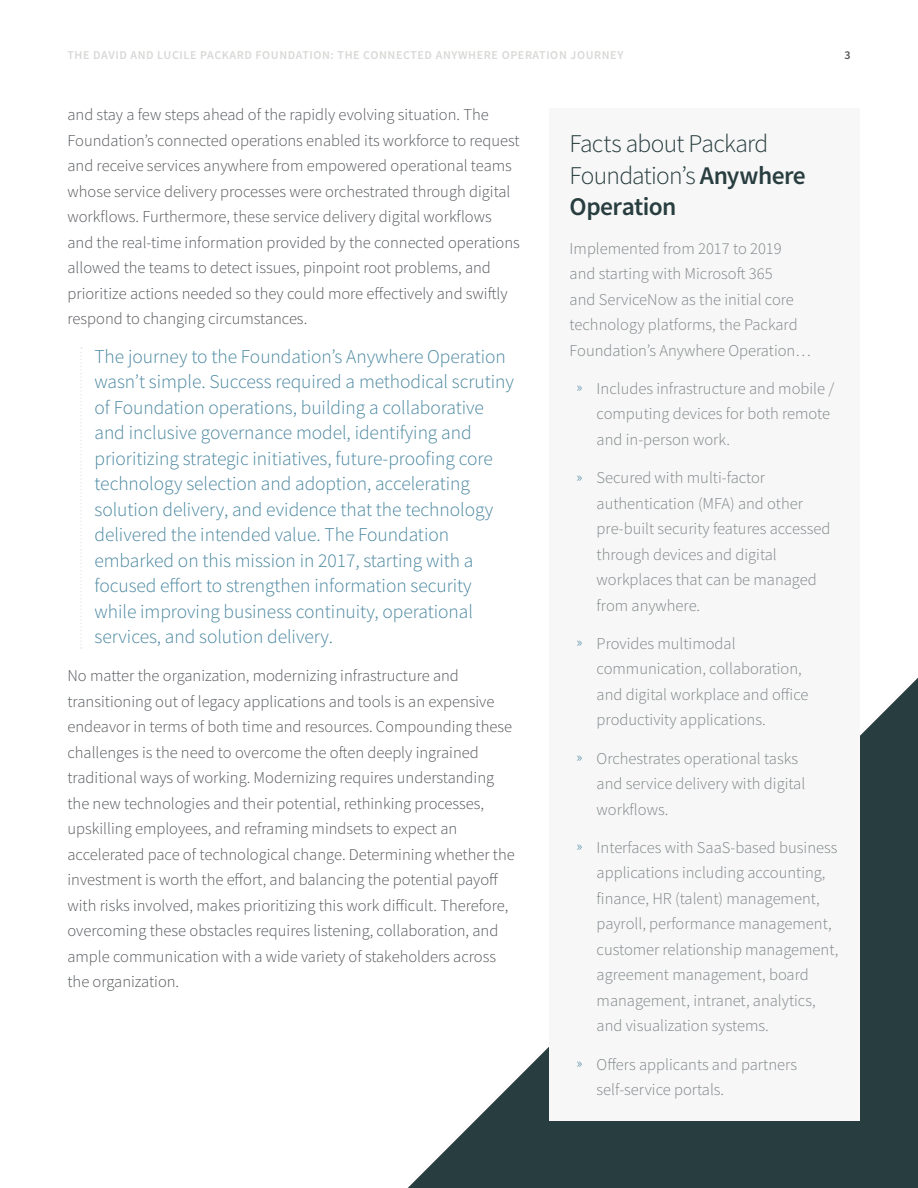
<style>
.page{position:relative;width:918px;height:1188px;background:#fff}
.page>*{position:absolute;margin:0;border:0;box-sizing:border-box;transform-origin:0 0}
.t1{font:300 25.5px/31.5px "Source Sans Pro";letter-spacing:-.03em;color:#283d3f}
.t2{font:300 19.5px/25.5px "Source Sans Pro";letter-spacing:-.005em;color:#4b87a0}
.t3{font:300 16.5px/25.5px "Source Sans Pro";color:#54565a}
.t4{font:300 16.5px/25.5px "Source Sans Pro";color:#7e8487}
.t5{font:600 12px "Source Sans Pro";letter-spacing:.05em;color:#d9d8d6}
.t6{font:600 12px "Source Sans Pro";color:#54565a}
.s1{font-weight:600}
.s2{font-size:15px;color:#4b87a0}
</style>
<div class="page">
<svg style="left:408px;top:678px;width:510px;height:510px"></svg>
<div style="left:549px;top:108px;width:310px;height:1012px;background:#f7f7f7"></div>
<svg style="left:80px;top:347px;width:2px;height:302px"></svg>
<p class="t5" style="left:68px;top:47px;width:557px">THE DAVID AND LUCILE PACKARD FOUNDATION: THE CONNECTED ANYWHERE OPERATION JOURNEY</p>
<p class="t6" style="left:844px;top:47px;width:8px">3</p>
<p class="t3" style="left:68px;top:102px;width:454px">and stay a few steps ahead of the rapidly evolving situation. The Foundation’s connected operations enabled its workforce to request and receive services anywhere from empowered operational teams whose service delivery processes were orchestrated through digital workflows. Furthermore, these service delivery digital workflows and the real-time information provided by the connected operations allowed the teams to detect issues, pinpoint root problems, and prioritize actions needed so they could more effectively and swiftly respond to changing circumstances.</p>
<p class="t2" style="left:94px;top:343px;width:421px">The journey to the Foundation’s Anywhere Operation wasn’t simple. Success required a methodical scrutiny of Foundation operations, building a collaborative and inclusive governance model, identifying and prioritizing strategic initiatives, future-proofing core technology selection and adoption, accelerating solution delivery, and evidence that the technology delivered the intended value. The Foundation embarked on this mission in 2017, starting with a focused effort to strengthen information security while improving business continuity, operational services, and solution delivery.</p>
<p class="t3" style="left:68px;top:663px;width:449px">No matter the organization, modernizing infrastructure and transitioning out of legacy applications and tools is an expensive endeavor in terms of both time and resources. Compounding these challenges is the need to overcome the often deeply ingrained traditional ways of working. Modernizing requires understanding the new technologies and their potential, rethinking processes, upskilling employees, and reframing mindsets to expect an accelerated pace of technological change. Determining whether the investment is worth the effort, and balancing the potential payoff with risks involved, makes prioritizing this work difficult. Therefore, overcoming these obstacles requires listening, collaboration, and ample communication with a wide variety of stakeholders across the organization.</p>
<h1 class="t1" style="left:570px;top:128px;width:238px">Facts about Packard<br>Foundation’s <span class="s1">Anywhere<br>Operation</span></h1>
<p class="t4" style="left:570px;top:235px;width:243px">Implemented from 2017 to 2019 and starting with Microsoft 365<br>and ServiceNow as the initial core technology platforms, the Packard Foundation’s Anywhere Operation…</p>
<p class="t4" style="left:597px;top:376px;width:239px;text-indent:-20px"><span class="s2">»</span> Includes infrastructure and mobile / computing devices for both remote and in-person work.</p>
<p class="t4" style="left:597px;top:465px;width:235px;text-indent:-20px"><span class="s2">»</span> Secured with multi-factor authentication (MFA) and other pre-built security features accessed through devices and digital workplaces that can be managed from anywhere.</p>
<p class="t4" style="left:597px;top:631px;width:213px;text-indent:-20px"><span class="s2">»</span> Provides multimodal communication, collaboration, and digital workplace and office productivity applications.</p>
<p class="t4" style="left:597px;top:745px;width:210px;text-indent:-20px"><span class="s2">»</span> Orchestrates operational tasks and service delivery with digital workflows.</p>
<p class="t4" style="left:597px;top:835px;width:243px;text-indent:-20px"><span class="s2">»</span> Interfaces with SaaS-based business applications including accounting, finance, HR (talent) management, payroll, performance management, customer relationship management, agreement management, board management, intranet, analytics, and visualization systems.</p>
<p class="t4" style="left:597px;top:1051px;width:202px;text-indent:-20px"><span class="s2">»</span> Offers applicants and partners self-service portals.</p>
</div>
